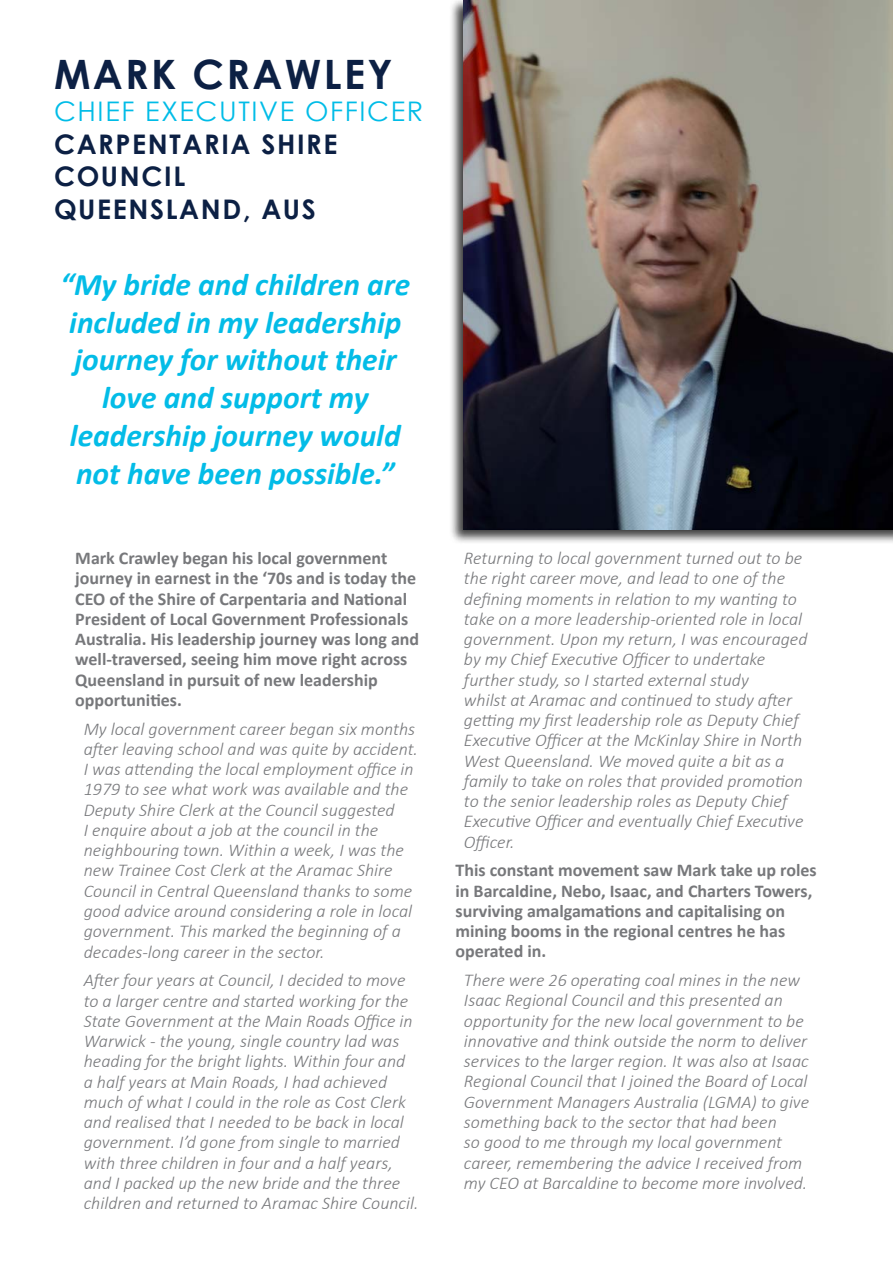
<style>
.page{position:relative;width:893px;height:1263px;background:#fff}
.page>*{position:absolute;margin:0;border:0;box-sizing:border-box;transform-origin:0 0}
.t1{font:700 40.5px "Century Gothic";letter-spacing:.06em;color:#0c2044}
.t2{font:italic 700 31.5px/37.8px "Calibri";color:#03bce7;text-align:center}
.t3{font:700 27px/32.4px "Century Gothic";letter-spacing:.06em;color:#0c2044}
.t4{font:27px "Century Gothic";letter-spacing:.06em;color:#00bce7}
.t5{font:italic 300 18px/20.2px "Calibri";color:#77787b}
.t6{font:700 18px/20.2px "Calibri";color:#77787b}
</style>
<div class="page">
<div style="left:449px;top:0;width:444px;height:544px;background:#000;opacity:.75"></div>
<img style="left:463px;top:0;width:430px;height:529px">
<h1 class="t1" style="left:54px;top:44px;width:340px">MARK CRAWLEY</h1>
<h3 class="t4" style="left:54px;top:93px;width:371px">CHIEF EXECUTIVE OFFICER</h3>
<h3 class="t3" style="left:54px;top:127px;width:285px">CARPENTARIA SHIRE<br>COUNCIL<br>QUEENSLAND, AUS</h3>
<h2 class="t2" style="left:60px;top:264px;width:351px">“My bride and children are included in my leadership journey for without their love and support my leadership journey would not have been possible.”</h2>
<p class="t6" style="left:75px;top:548px;width:346px">Mark Crawley began his local government journey in earnest in the ‘70s and is today the CEO of the Shire of Carpentaria and National President of Local Government Professionals Australia. His leadership journey was long and well-traversed, seeing him move right across Queensland in pursuit of new leadership opportunities.</p>
<p class="t5" style="left:84px;top:718px;width:336px">My local government career began six months after leaving school and was quite by accident.<br>I was attending the local employment office in 1979 to see what work was available and the Deputy Shire Clerk at the Council suggested<br>I enquire about a job at the council in the neighbouring town. Within a week, I was the new Trainee Cost Clerk at the Aramac Shire Council in Central Queensland thanks to some good advice around considering a role in local government. This marked the beginning of a decades-long career in the sector.</p>
<p class="t5" style="left:84px;top:970px;width:336px">After four years at Council, I decided to move to a larger centre and started working for the State Government at the Main Roads Office in Warwick - the young, single country lad was heading for the bright lights. Within four and a half years at Main Roads, I had achieved much of what I could in the role as Cost Clerk and realised that I needed to be back in local government. I’d gone from single to married with three children in four and a half years, and I packed up the new bride and the three children and returned to Aramac Shire Council.</p>
<p class="t5" style="left:464px;top:548px;width:345px">Returning to local government turned out to be the right career move, and lead to one of the defining moments in relation to my wanting to take on a more leadership-oriented role in local government. Upon my return, I was encouraged by my Chief Executive Officer to undertake further study, so I started external study<br>whilst at Aramac and continued to study after getting my first leadership role as Deputy Chief Executive Officer at the McKinlay Shire in North West Queensland. We moved quite a bit as a family to take on roles that provided promotion to the senior leadership roles as Deputy Chief Executive Officer and eventually Chief Executive Officer.</p>
<p class="t6" style="left:455px;top:860px;width:363px">This constant movement saw Mark take up roles in Barcaldine, Nebo, Isaac, and Charters Towers, surviving amalgamations and capitalising on mining booms in the regional centres he has operated in.</p>
<p class="t5" style="left:464px;top:970px;width:347px">There were 26 operating coal mines in the new Isaac Regional Council and this presented an opportunity for the new local government to be innovative and think outside the norm to deliver services to the larger region. It was also at Isaac Regional Council that I joined the Board of Local Government Managers Australia (LGMA) to give something back to the sector that had been<br>so good to me through my local government career, remembering the advice I received from my CEO at Barcaldine to become more involved.</p>
</div>
